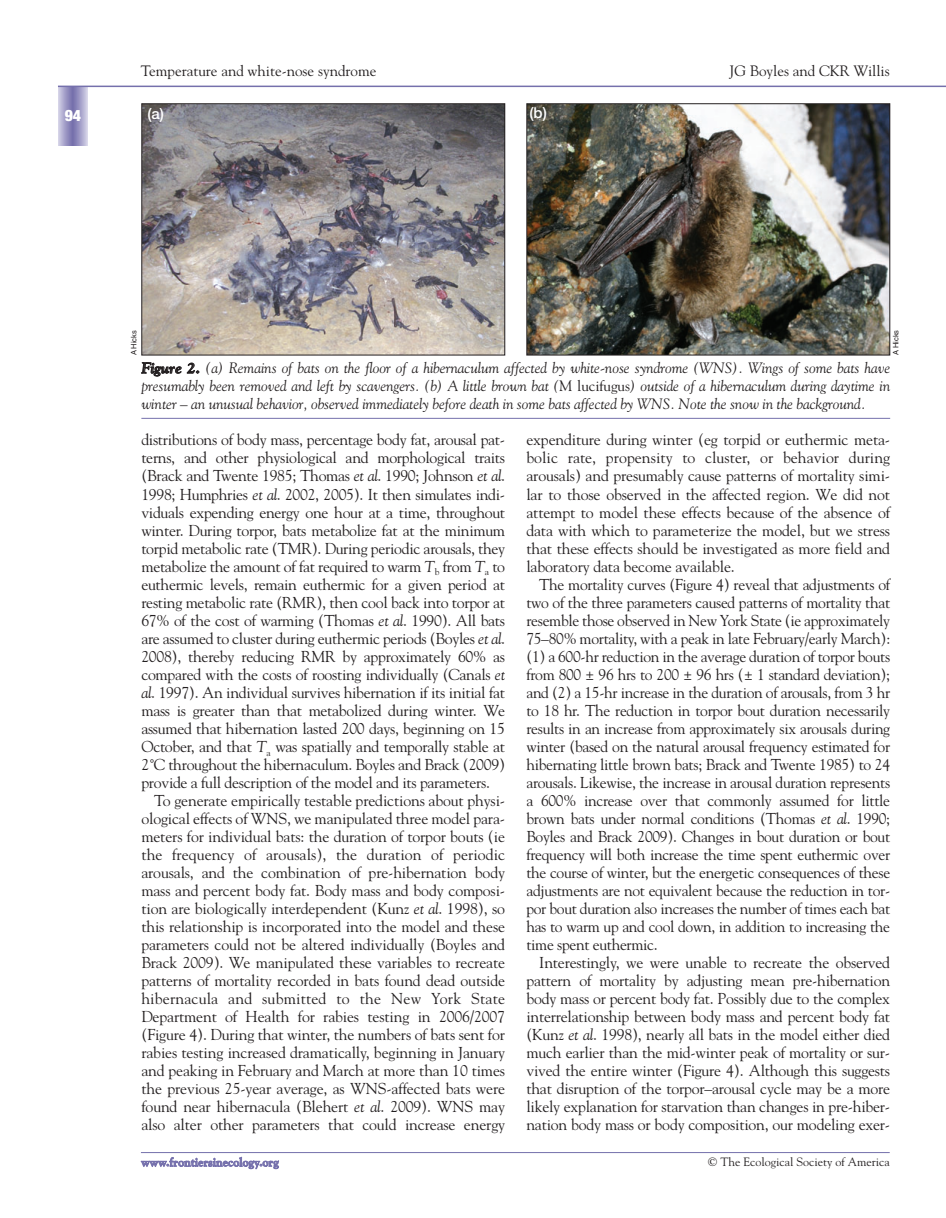
<style>
.page{position:relative;width:946px;height:1218px;background:#fff}
.page>*{position:absolute;margin:0;border:0;box-sizing:border-box;transform-origin:0 0}
.t1{font:15.75px/18px "Goudy";letter-spacing:-.015em;color:#231f20;text-align:justify}
.t2{font:15.75px "Goudy";letter-spacing:.01em;color:#231f20}
.t3{font:900 condensed 15.75px "Helvetica Neue";color:#fff}
.t4{font:italic 15px/18px "Goudy";letter-spacing:-.005em;color:#231f20;text-align:justify}
.t5{font:15px "Goudy";color:#231f20}
.t6{font:500 15px "Helvetica Neue";color:#fff}
.t7{font:12px "Goudy";color:#231f20}
.t8{font:700 12px "Goudy";color:#7570ac}
.t9{font:7.5px "Helvetica";color:#231f20}
.s1{font-weight:700}
.s2{font-style:normal}
.s3{font-style:italic}
</style>
<div class="page">
<div style="left:58px;top:86px;width:30px;height:60px;background:#dcdaeb"></div>
<div style="left:59px;top:86px;width:28px;height:60px;background:#d4d2e6"></div>
<div style="left:59px;top:86px;width:27px;height:60px;background:#d1cee5"></div>
<div style="left:60px;top:86px;width:26px;height:60px;background:#cbc8e1"></div>
<div style="left:60px;top:86px;width:25px;height:60px;background:#c7c4df"></div>
<div style="left:61px;top:86px;width:24px;height:60px;background:#c3c1dd"></div>
<div style="left:61px;top:86px;width:23px;height:60px;background:#bfbdda"></div>
<div style="left:62px;top:86px;width:22px;height:60px;background:#bbb8d8"></div>
<div style="left:62px;top:86px;width:21px;height:60px;background:#b8b4d5"></div>
<div style="left:63px;top:86px;width:20px;height:60px;background:#b2afd2"></div>
<div style="left:64px;top:86px;width:18px;height:60px;background:#aba7ce"></div>
<div style="left:65px;top:86px;width:16px;height:60px;background:#a5a1ca"></div>
<div style="left:66px;top:86px;width:14px;height:60px;background:#9e9ac5"></div>
<div style="left:67px;top:86px;width:12px;height:60px;background:#9792c1"></div>
<div style="left:68px;top:86px;width:10px;height:60px;background:#918cbd"></div>
<div style="left:69px;top:86px;width:8px;height:60px;background:#8985b9"></div>
<div style="left:70px;top:86px;width:6px;height:60px;background:#8580b6"></div>
<hr style="left:71px;top:86px;width:4px;height:60px;background:#7f79b2">
<hr style="left:72px;top:86px;width:1px;height:60px;background:#7772ad">
<hr style="left:73px;top:86px;width:1px;height:60px;background:#7570ac">
<hr style="left:58px;top:86px;width:874px;height:1px;background:#7570ac">
<svg style="left:932px;top:86px;width:13px;height:1px"></svg>
<hr style="left:141px;top:1152px;width:748px;height:1px;background:#7570ac">
<img style="left:143px;top:105px;width:360px;height:248px">
<div style="left:141px;top:103px;width:364px;height:252px;border:1px solid #231f20"></div>
<img style="left:528px;top:105px;width:360px;height:248px">
<div style="left:526px;top:103px;width:364px;height:252px;border:1px solid #231f20"></div>
<hr style="left:141px;top:418px;width:749px;height:1px;background:#7570ac">
<p class="t3" style="left:65px;top:110px;width:18px">94</p>
<p class="t5" style="left:141px;top:65px;width:237px">Temperature and white-nose syndrome</p>
<p class="t5" style="left:729px;top:65px;width:162px">JG Boyles and CKR Willis</p>
<p class="t6" style="left:147px;top:108px;width:18px">(a)</p>
<p class="t6" style="left:529px;top:108px;width:19px">(b)</p>
<p class="t9" style="left:131px;top:355px;width:26px;rotate:-90deg">A Hicks</p>
<p class="t9" style="left:893px;top:355px;width:26px;rotate:-90deg">A Hicks</p>
<p class="t4" style="left:141px;top:360px;width:750px"><span class="s1">Figure 2.</span> (a) Remains of bats on the floor of a hibernaculum affected by white-nose syndrome (WNS). Wings of some bats have presumably been removed and left by scavengers. (b) A little brown bat (<span class="s2">M lucifugus</span>) outside of a hibernaculum during daytime in winter – an unusual behavior, observed immediately before death in some bats affected by WNS. Note the snow in the background.</p>
<p class="t1" style="left:141px;top:432px;width:365px">distributions of body mass, percentage body fat, arousal pat-</p>
<p class="t1" style="left:141px;top:450px;width:365px">terns, and other physiological and morphological traits</p>
<p class="t1" style="left:141px;top:468px;width:365px">(Brack and Twente 1985; Thomas <span class="s3">et al</span>. 1990; Johnson <span class="s3">et al</span>.</p>
<p class="t1" style="left:141px;top:486px;width:365px">1998; Humphries <span class="s3">et al</span>. 2002, 2005). It then simulates indi-</p>
<p class="t1" style="left:141px;top:504px;width:365px">viduals expending energy one hour at a time, throughout</p>
<p class="t1" style="left:141px;top:522px;width:365px">winter. During torpor, bats metabolize fat at the minimum</p>
<p class="t1" style="left:141px;top:540px;width:365px">torpid metabolic rate (TMR). During periodic arousals, they</p>
<p class="t1" style="left:141px;top:558px;width:365px">metabolize the amount of fat required to warm <span class="s3">T</span><sub>b</sub> from <span class="s3">T</span><sub>a</sub> to</p>
<p class="t1" style="left:141px;top:576px;width:365px">euthermic levels, remain euthermic for a given period at</p>
<p class="t1" style="left:141px;top:594px;width:365px">resting metabolic rate (RMR), then cool back into torpor at</p>
<p class="t1" style="left:141px;top:612px;width:365px">67% of the cost of warming (Thomas <span class="s3">et al</span>. 1990). All bats</p>
<p class="t1" style="left:141px;top:630px;width:365px">are assumed to cluster during euthermic periods (Boyles <span class="s3">et al</span>.</p>
<p class="t1" style="left:141px;top:648px;width:365px">2008), thereby reducing RMR by approximately 60% as</p>
<p class="t1" style="left:141px;top:666px;width:365px">compared with the costs of roosting individually (Canals <span class="s3">et</span></p>
<p class="t1" style="left:141px;top:684px;width:365px"><span class="s3">al</span>. 1997). An individual survives hibernation if its initial fat</p>
<p class="t1" style="left:141px;top:702px;width:365px">mass is greater than that metabolized during winter. We</p>
<p class="t1" style="left:141px;top:720px;width:365px">assumed that hibernation lasted 200 days, beginning on 15</p>
<p class="t1" style="left:141px;top:738px;width:365px">October, and that <span class="s3">T</span><sub>a</sub> was spatially and temporally stable at</p>
<p class="t1" style="left:141px;top:756px;width:365px">2˚C throughout the hibernaculum. Boyles and Brack (2009)</p>
<p class="t1" style="left:141px;top:774px;width:350px">provide a full description of the model and its parameters.</p>
<p class="t1" style="left:154px;top:792px;width:352px">To generate empirically testable predictions about physi-</p>
<p class="t1" style="left:141px;top:810px;width:365px">ological effects of WNS, we manipulated three model para-</p>
<p class="t1" style="left:141px;top:828px;width:365px">meters for individual bats: the duration of torpor bouts (ie</p>
<p class="t1" style="left:141px;top:846px;width:365px">the frequency of arousals), the duration of periodic</p>
<p class="t1" style="left:141px;top:864px;width:365px">arousals, and the combination of pre-hibernation body</p>
<p class="t1" style="left:141px;top:882px;width:365px">mass and percent body fat. Body mass and body composi-</p>
<p class="t1" style="left:141px;top:900px;width:365px">tion are biologically interdependent (Kunz <span class="s3">et al</span>. 1998), so</p>
<p class="t1" style="left:141px;top:918px;width:365px">this relationship is incorporated into the model and these</p>
<p class="t1" style="left:141px;top:936px;width:365px">parameters could not be altered individually (Boyles and</p>
<p class="t1" style="left:141px;top:954px;width:365px">Brack 2009). We manipulated these variables to recreate</p>
<p class="t1" style="left:141px;top:972px;width:365px">patterns of mortality recorded in bats found dead outside</p>
<p class="t2" style="left:141px;top:992px;width:365px">hibernacula and submitted to the New York State</p>
<p class="t1" style="left:141px;top:1008px;width:365px">Department of Health for rabies testing in 2006/2007</p>
<p class="t1" style="left:141px;top:1026px;width:365px">(Figure 4). During that winter, the numbers of bats sent for</p>
<p class="t1" style="left:141px;top:1044px;width:365px">rabies testing increased dramatically, beginning in January</p>
<p class="t1" style="left:141px;top:1062px;width:365px">and peaking in February and March at more than 10 times</p>
<p class="t1" style="left:141px;top:1080px;width:365px">the previous 25-year average, as WNS-affected bats were</p>
<p class="t1" style="left:141px;top:1098px;width:365px">found near hibernacula (Blehert <span class="s3">et al</span>. 2009). WNS may</p>
<p class="t1" style="left:141px;top:1116px;width:365px">also alter other parameters that could increase energy</p>
<p class="t1" style="left:526px;top:432px;width:365px">expenditure during winter (eg torpid or euthermic meta&shy;bolic rate, propensity to cluster, or behavior during arousals) and presumably cause patterns of mortality simi&shy;lar to those observed in the affected region. We did not attempt to model these effects because of the absence of data with which to parameterize the model, but we stress that these effects should be investigated as more field and laboratory data become available.</p>
<p class="t1" style="left:526px;top:576px;width:365px;text-indent:13px">The mortality curves (Figure 4) reveal that adjustments of two of the three parameters caused patterns of mortality that resemble those observed in New York State (ie approximately 75–80% mortality, with a peak in late February/early March): (1) a 600-hr reduction in the average duration of torpor bouts from 800 ± 96 hrs to 200 ± 96 hrs (± 1 standard deviation); and (2) a 15-hr increase in the duration of arousals, from 3 hr to 18 hr. The reduction in torpor bout duration necessarily results in an increase from approximately six arousals during winter (based on the natural arousal frequency estimated for hibernating little brown bats; Brack and Twente 1985) to 24 arousals. Likewise, the increase in arousal duration represents a 600% increase over that commonly assumed for little brown bats under normal conditions (Thomas <span class="s3">et al</span>. 1990; Boyles and Brack 2009). Changes in bout duration or bout frequency will both increase the time spent euthermic over the course of winter, but the energetic consequences of these adjustments are not equivalent because the reduction in tor&shy;por bout duration also increases the number of times each bat has to warm up and cool down, in addition to increasing the time spent euthermic.</p>
<p class="t1" style="left:526px;top:954px;width:365px;text-indent:13px">Interestingly, we were unable to recreate the observed pattern of mortality by adjusting mean pre-hibernation body mass or percent body fat. Possibly due to the complex interrelationship between body mass and percent body fat (Kunz <span class="s3">et al</span>. 1998), nearly all bats in the model either died much earlier than the mid-winter peak of mortality or sur&shy;vived the entire winter (Figure 4). Although this suggests that disruption of the torpor–arousal cycle may be a more likely explanation for starvation than changes in pre-hiber&shy;nation body mass or body composition, our modeling exer-</p>
<p class="t8" style="left:141px;top:1157px;width:139px">www.frontiersinecology.org</p>
<p class="t7" style="left:708px;top:1157px;width:183px">© The Ecological Society of America</p>
</div>
